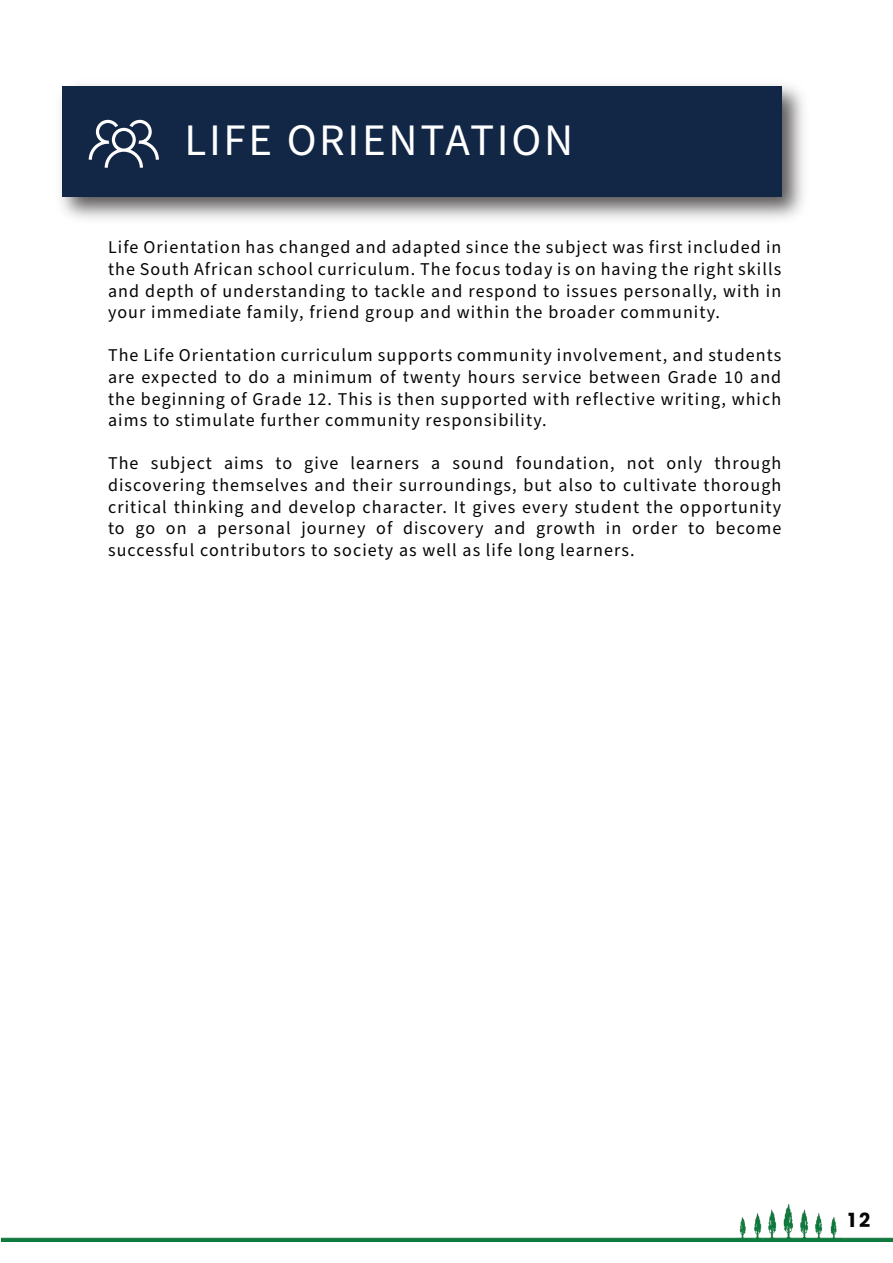
<style>
.page{position:relative;width:893px;height:1263px;background:#fff}
.page>*{position:absolute;margin:0;border:0;box-sizing:border-box;transform-origin:0 0}
.t1{font:45px "Source Sans Pro";letter-spacing:.06em;color:#fff}
.t2{font:700 19.5px "Poppins";color:#050504}
.t3{font:18px/21.6px "Source Sans Pro";letter-spacing:.06em;color:#050504;text-align:justify}
</style>
<div class="page">
<img style="left:1px;top:1204px;width:892px;height:37px">
<img style="left:61px;top:85px;width:743px;height:134px">
<div style="left:62px;top:86px;width:719px;height:111px;background:#122746"></div>
<svg style="left:89px;top:120px;width:70px;height:48px"></svg>
<h1 class="t1" style="left:184px;top:110px;width:390px">LIFE ORIENTATION</h1>
<p class="t3" style="left:108px;top:237px;width:675px">Life Orientation has changed and adapted since the subject was first included in the South African school curriculum. The focus today is on having the right skills and depth of understanding to tackle and respond to issues personally, with in your immediate family, friend group and within the broader community.</p>
<p class="t3" style="left:108px;top:345px;width:675px">The Life Orientation curriculum supports community involvement, and students are expected to do a minimum of twenty hours service between Grade 10 and the beginning of Grade 12. This is then supported with reflective writing, which aims to stimulate further community responsibility.</p>
<p class="t3" style="left:108px;top:453px;width:675px">The subject aims to give learners a sound foundation, not only through discovering themselves and their surroundings, but also to cultivate thorough critical thinking and develop character. It gives every student the opportunity to go on a personal journey of discovery and growth in order to become successful contributors to society as well as life long learners.</p>
<p class="t2" style="left:848px;top:1209px;width:24px">12</p>
</div>
